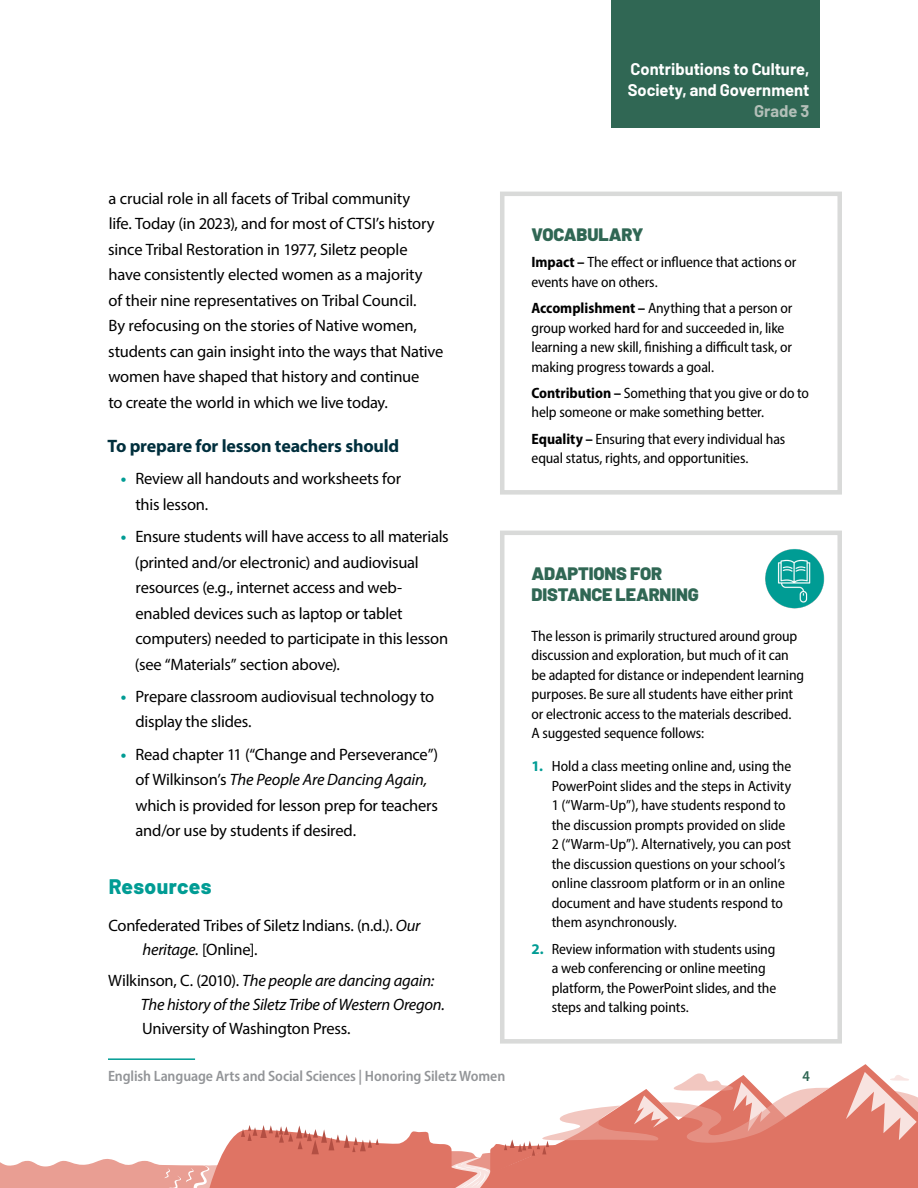
<style>
.page{position:relative;width:918px;height:1188px;background:#fff}
.page>*{position:absolute;margin:0;border:0;box-sizing:border-box;transform-origin:0 0}
.Section_Header{font:800 21px "Barlow";letter-spacing:.015em;color:#009c94}
.Sidebar_Header{font:900 18px/21px "Barlow";letter-spacing:-.01em;color:#306754}
.Subhead_With_Section_Header{font:700 18px "Myriad Pro";letter-spacing:-.01em;color:#002f3d}
.Body{font:16.5px/25.5px "Myriad Pro";letter-spacing:-.015em;color:#000}
.References{font:italic 16.5px/24px "Myriad Pro";letter-spacing:-.015em;color:#000}
.References-2{font:16.5px/24px "Myriad Pro";letter-spacing:-.015em;color:#000}
.t1{font:700 16.5px/21px "Barlow";color:#fff}
.t2{font:700 16.5px "Barlow";color:#b3bfb8}
.Sidebar_Body_Text{font:semi-condensed 15px/19.5px "Myriad Pro";letter-spacing:-.01em;color:#000}
.Sidebar_Bullets{font:semi-condensed 15px/19.5px "Myriad Pro";letter-spacing:-.01em;color:#000}
.t3{font:600 semi-condensed 15px "Myriad Pro";letter-spacing:-.005em;color:#939598}
.t4{font:600 semi-condensed 15px "Myriad Pro";color:#306754}
.Sidebar_Numbers{font:semi-condensed 14.85px/19.5px "Myriad Pro";letter-spacing:-.005em;color:#000}
.s1{font-weight:700;color:#009c94}
.s2{font-style:italic}
.s3{font-style:normal}
.s4{font-weight:700}
.s5{font-weight:700;font-stretch:normal;color:#009c94}
</style>
<div class="page">
<div style="left:612px;top:0;width:208px;height:128px;background:#306754"></div>
<hr style="left:108px;top:1058px;width:87px;height:2px;background:#009c94">
<svg style="left:0;top:1159px;width:205px;height:29px"></svg>
<svg style="left:205px;top:1064px;width:669px;height:124px"></svg>
<svg style="left:241px;top:1125px;width:138px;height:29px"></svg>
<svg style="left:438px;top:1072px;width:480px;height:116px"></svg>
<div style="left:500px;top:531px;width:342px;height:513px;border:4px solid #d9dad9"></div>
<img style="left:765px;top:549px;width:60px;height:60px">
<div style="left:500px;top:192px;width:342px;height:303px;border:4px solid #d9dad9"></div>
<p class="Body" style="left:108px;top:185px;width:337px">a crucial role in all facets of Tribal community<br>life. Today (in 2023), and for most of CTSI’s history since Tribal Restoration in 1977, Siletz people have consistently elected women as a majority<br>of their nine representatives on Tribal Council.<br>By refocusing on the stories of Native women, students can gain insight into the ways that Native women have shaped that history and continue<br>to create the world in which we live today.</p>
<p class="Subhead_With_Section_Header" style="left:108px;top:434px;width:293px">To prepare for lesson teachers should</p>
<p class="Body" style="left:135px;top:466px;width:267px;text-indent:-15px"><span class="s1">•</span> Review all handouts and worksheets for this lesson.</p>
<p class="Body" style="left:135px;top:524px;width:315px;text-indent:-14px"><span class="s1">•</span> Ensure students will have access to all materials (printed and/or electronic) and audiovisual resources (e.g., internet access and web&shy;enabled devices such as laptop or tablet computers) needed to participate in this lesson (see “Materials” section above).</p>
<p class="Body" style="left:136px;top:683px;width:300px;text-indent:-15px"><span class="s1">•</span> Prepare classroom audiovisual technology to display the slides.</p>
<p class="Body" style="left:135px;top:741px;width:304px;text-indent:-15px"><span class="s1">•</span> Read chapter 11 (“Change and Perseverance”) of Wilkinson’s <span class="s2">The People Are Dancing Again, </span>which is provided for lesson prep for teachers and/or use by students if desired.</p>
<p class="Section_Header" style="left:109px;top:871px;width:104px">Resources</p>
<p class="References-2" style="left:142px;top:914px;width:280px;text-indent:-34px">Confederated Tribes of Siletz Indians. (n.d.). <span class="s2">Our heritage.</span> [Online].</p>
<p class="References" style="left:141px;top:968px;width:306px;text-indent:-32px"><span class="s3">Wilkinson, C. (2010).</span> The people are dancing again:<br>The history of the Siletz Tribe of Western Oregon.<br><span class="s3">University of Washington Press.</span></p>
<p class="t1" style="left:628px;top:57px;width:183px">Contributions to Culture,<br>Society, and Government</p>
<p class="t2" style="left:754px;top:99px;width:57px">Grade 3</p>
<p class="Sidebar_Header" style="left:531px;top:223px;width:114px">VOCABULARY</p>
<p class="Sidebar_Body_Text" style="left:531px;top:252px;width:267px"><span class="s4">Impact –</span> The effect or influence that actions or events have on others.</p>
<p class="Sidebar_Body_Text" style="left:531px;top:298px;width:263px"><span class="s4">Accomplishment –</span> Anything that a person or group worked hard for and succeeded in, like learning a new skill, finishing a difficult task, or making progress towards a goal.</p>
<p class="Sidebar_Body_Text" style="left:531px;top:383px;width:279px"><span class="s4">Contribution –</span> Something that you give or do to help someone or make something better.</p>
<p class="Sidebar_Body_Text" style="left:531px;top:429px;width:255px"><span class="s4">Equality –</span> Ensuring that every individual has equal status, rights, and opportunities.</p>
<p class="Sidebar_Header" style="left:531px;top:562px;width:169px">ADAPTIONS FOR<br>DISTANCE LEARNING</p>
<p class="Sidebar_Bullets" style="left:531px;top:626px;width:274px">The lesson is primarily structured around group discussion and exploration, but much of it can be adapted for distance or independent learning purposes. Be sure all students have either print or electronic access to the materials described.<br>A suggested sequence follows:</p>
<p class="Sidebar_Numbers" style="left:552px;top:756px;width:241px;text-indent:-20px"><span class="s5">1.</span> Hold a class meeting online and, using the PowerPoint slides and the steps in Activity 1 (“Warm-Up”), have students respond to the discussion prompts provided on slide 2 (“Warm-Up”). Alternatively, you can post the discussion questions on your school’s online classroom platform or in an online document and have students respond to them asynchronously.</p>
<p class="Sidebar_Numbers" style="left:552px;top:939px;width:226px;text-indent:-20px"><span class="s5">2.</span> Review information with students using a web conferencing or online meeting platform, the PowerPoint slides, and the steps and talking points.</p>
<p class="t3" style="left:108px;top:1066px;width:399px">English Language Arts and Social Sciences | Honoring Siletz Women</p>
<p class="t4" style="left:803px;top:1066px;width:9px">4</p>
</div>
